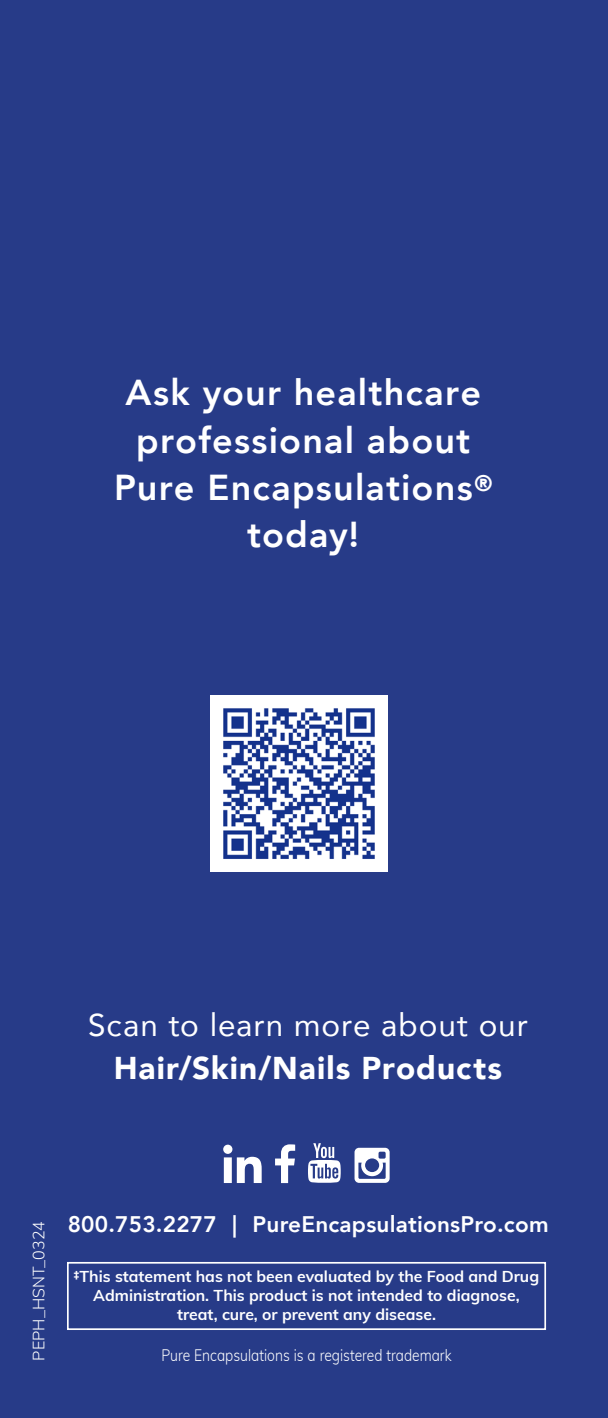
<style>
.page{position:relative;width:608px;height:1418px;background:#273b88}
.page>*{position:absolute;margin:0;border:0;box-sizing:border-box;transform-origin:0 0}
.Pull_Text{font:800 36px/47.2px "Avenir";letter-spacing:.03em;color:#fff;text-align:center}
.t1{font:31.5px/42.8px "Avenir";letter-spacing:.03em;color:#fff;text-align:center}
.capsule_contains_NEW{font:800 22.5px "Avenir";letter-spacing:.01em;color:#fff}
.t2{font:300 16.2px "Muli";color:#fff;scale:.85 1}
.FDA_-_Muli_Black_7_9{font:300 15.97px "Muli";color:#fff}
.FDA{font:700 15.75px/18.9px "Muli";color:#fff;text-align:center}
.s1{font-weight:900}
</style>
<div class="page">
<div style="left:67px;top:1262px;width:479px;height:68px;border:2px solid #fff"></div>
<img style="left:210px;top:695px;width:177px;height:177px">
<svg style="left:275px;top:1144px;width:20px;height:39px"></svg>
<svg style="left:223px;top:1144px;width:38px;height:39px"></svg>
<svg style="left:354px;top:1147px;width:35px;height:35px"></svg>
<svg style="left:308px;top:1143px;width:32px;height:39px"></svg>
<p class="Pull_Text" style="left:114px;top:369px;width:380px">Ask your healthcare professional about<br>Pure Encapsulations<sup>®</sup></p>
<p class="Pull_Text" style="left:247px;top:511px;width:113px">today!</p>
<p class="t1" style="left:88px;top:1003px;width:441px">Scan to learn more about our<br><span class="s1">Hair/Skin/Nails Products</span></p>
<p class="FDA_-_Muli_Black_7_9" style="left:27px;top:1360px;width:141px;rotate:-90deg">PEPH_HSNT_0324</p>
<p class="capsule_contains_NEW" style="left:68px;top:1206px;width:482px">800.753.2277 | PureEncapsulationsPro.com</p>
<p class="FDA" style="left:74px;top:1266px;width:466px">‡This statement has not been evaluated by the Food and Drug<br>Administration. This product is not intended to diagnose, treat, cure, or prevent any disease.</p>
<p class="t2" style="left:161px;top:1343px;width:343px">Pure Encapsulations is a registered trademark</p>
</div>
